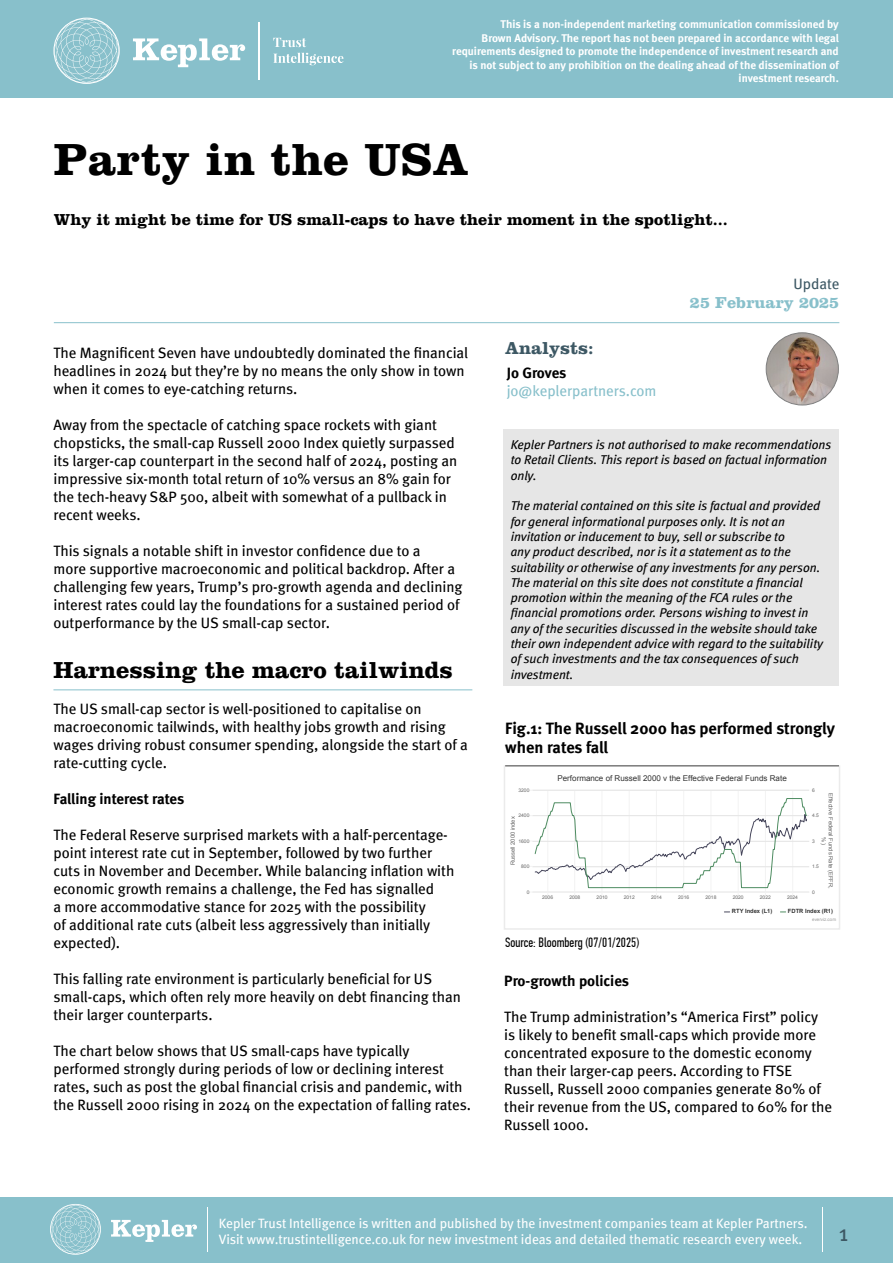
<style>
.page{position:relative;width:893px;height:1263px;background:#fff}
.page>*{position:absolute;margin:0;border:0;box-sizing:border-box;transform-origin:0 0}
.t1{font:700 46.65px "Clarendon LT Std";letter-spacing:.01em;color:#000}
.t2{font:700 24px "Clarendon LT Std";color:#000}
.t3{font:22.5px "Meta";color:#3d5864}
.t4{font:700 18px "Clarendon LT Std";color:#3d5864}
.t5{font:700 16.5px "Clarendon LT Std";color:#000}
.t6{font:700 16.5px/19.8px "Meta";color:#000}
.t7{font:700 16.5px "Clarendon LT Std";color:#88c0cb}
.t8{font:15px/18px "Meta";color:#000}
.t9{font:15px "Meta Bold LF";letter-spacing:-.005em;color:#000}
.t10{font:15px "Meta";letter-spacing:-.005em;color:#88c0cb}
.t11{font:700 15px "Meta";letter-spacing:-.005em;color:#000}
.t12{font:15px "Meta";letter-spacing:-.005em;color:#3d5864}
.t13{font:13.5px/16.2px "Meta";color:#fff}
.t14{font:13.5px "PF Din Text Comp Pro";color:#000}
.t15{font:italic 12.75px/15.3px "Meta Book LF";color:#000}
.t16{font:11.25px/13.5px "Meta Bold LF";color:#fff;text-align:right}
.t17{font:8.1px "Arial";color:#333}
.t18{font:5.85px/6.8px "Arial";color:#666;text-align:center}
.t19{font:700 5.85px "Arial";color:#333}
.t20{font:4.95px "Arial";color:#666}
.t21{font:4.5px "Arial";color:#999}
</style>
<div class="page">
<div style="left:0;top:0;width:893px;height:98px;background:#88c0cb"></div>
<div style="left:0;top:1197px;width:893px;height:66px;background:#88c0cb"></div>
<svg style="left:111px;top:1220px;width:86px;height:22px"></svg>
<svg style="left:50px;top:1204px;width:51px;height:51px"></svg>
<hr style="left:207px;top:1207px;width:1px;height:44px;background:#fff">
<svg style="left:133px;top:38px;width:112px;height:29px"></svg>
<svg style="left:53px;top:18px;width:67px;height:66px"></svg>
<svg style="left:273px;top:38px;width:33px;height:9px"></svg>
<svg style="left:273px;top:53px;width:70px;height:12px"></svg>
<hr style="left:259px;top:22px;width:1px;height:58px;background:#fff">
<hr style="left:822px;top:1207px;width:1px;height:44px;background:#fff">
<hr style="left:53px;top:689px;width:419px;height:1px;background:#88c0cb">
<hr style="left:54px;top:322px;width:785px;height:1px;background:#88c0cb">
<div style="left:503px;top:430px;width:336px;height:256px;background:#e6e6e6"></div>
<img style="left:766px;top:333px;width:72px;height:72px;border-radius:36px">
<div style="left:766px;top:332px;width:73px;height:73px;border:1px solid #808080;border-radius:50%"></div>
<hr style="left:547px;top:790px;width:1px;height:102px;background:#f3f3f3">
<hr style="left:574px;top:790px;width:1px;height:102px;background:#f3f3f3">
<hr style="left:602px;top:790px;width:1px;height:102px;background:#f3f3f3">
<hr style="left:629px;top:790px;width:1px;height:102px;background:#f3f3f3">
<hr style="left:656px;top:790px;width:1px;height:102px;background:#f3f3f3">
<hr style="left:683px;top:790px;width:1px;height:102px;background:#f3f3f3">
<hr style="left:711px;top:790px;width:1px;height:102px;background:#f3f3f3">
<hr style="left:738px;top:790px;width:1px;height:102px;background:#f3f3f3">
<hr style="left:765px;top:790px;width:1px;height:102px;background:#f3f3f3">
<hr style="left:792px;top:790px;width:1px;height:102px;background:#f3f3f3">
<hr style="left:532px;top:866px;width:277px;height:1px;background:#e6e6e6">
<hr style="left:532px;top:841px;width:277px;height:1px;background:#e6e6e6">
<hr style="left:532px;top:815px;width:277px;height:1px;background:#e6e6e6">
<hr style="left:532px;top:790px;width:277px;height:1px;background:#e6e6e6">
<hr style="left:532px;top:892px;width:277px;height:1px;background:#f3f3f3">
<svg style="left:529px;top:798px;width:278px;height:97px"></svg>
<div style="left:504px;top:765px;width:336px;height:165px;border:2px solid #ebebeb"></div>
<hr style="left:505px;top:765px;width:334px;height:1px;background:#808080">
<p class="t16" style="left:452px;top:17px;width:388px">This is a non-independent marketing communication commissioned by<br>Brown Advisory. The report has not been prepared in accordance with legal requirements designed to promote the independence of investment research and is not subject to any prohibition on the dealing ahead of the dissemination of investment research.</p>
<h1 class="t1" style="left:54px;top:131px;width:417px">Party in the USA</h1>
<p class="t5" style="left:54px;top:210px;width:676px">Why it might be time for US small-caps to have their moment in the spotlight...</p>
<p class="t8" style="left:53px;top:344px;width:416px">The Magnificent Seven have undoubtedly dominated the financial headlines in 2024 but they’re by no means the only show in town when it comes to eye-catching returns.</p>
<p class="t8" style="left:53px;top:416px;width:405px">Away from the spectacle of catching space rockets with giant chopsticks, the small-cap Russell 2000 Index quietly surpassed its larger-cap counterpart in the second half of 2024, posting an impressive six-month total return of 10% versus an 8% gain for the tech-heavy S&amp;P 500, albeit with somewhat of a pullback in recent weeks.</p>
<p class="t8" style="left:53px;top:542px;width:411px">This signals a notable shift in investor confidence due to a<br>more supportive macroeconomic and political backdrop. After a challenging few years, Trump’s pro-growth agenda and declining interest rates could lay the foundations for a sustained period of outperformance by the US small-cap sector.</p>
<h2 class="t2" style="left:53px;top:656px;width:401px">Harnessing the macro tailwinds</h2>
<p class="t8" style="left:53px;top:700px;width:416px">The US small-cap sector is well-positioned to capitalise on macroeconomic tailwinds, with healthy jobs growth and rising wages driving robust consumer spending, alongside the start of a rate-cutting cycle.</p>
<p class="t9" style="left:53px;top:790px;width:132px">Falling interest rates</p>
<p class="t8" style="left:53px;top:826px;width:402px">The Federal Reserve surprised markets with a half-percentage&shy;point interest rate cut in September, followed by two further cuts in November and December. While balancing inflation with economic growth remains a challenge, the Fed has signalled<br>a more accommodative stance for 2025 with the possibility<br>of additional rate cuts (albeit less aggressively than initially expected).</p>
<p class="t8" style="left:53px;top:970px;width:409px">This falling rate environment is particularly beneficial for US small-caps, which often rely more heavily on debt financing than their larger counterparts.</p>
<p class="t8" style="left:53px;top:1042px;width:419px">The chart below shows that US small-caps have typically performed strongly during periods of low or declining interest rates, such as post the global financial crisis and pandemic, with the Russell 2000 rising in 2024 on the expectation of falling rates.</p>
<p class="t4" style="left:505px;top:337px;width:90px">Analysts:</p>
<p class="t11" style="left:507px;top:364px;width:61px">Jo Groves</p>
<p class="t10" style="left:507px;top:382px;width:151px">jo@keplerpartners.com</p>
<p class="t12" style="left:793px;top:275px;width:47px">Update</p>
<p class="t7" style="left:690px;top:293px;width:151px">25 February 2025</p>
<p class="t15" style="left:511px;top:437px;width:322px">Kepler Partners is not authorised to make recommendations to Retail Clients. This report is based on factual information only.</p>
<p class="t15" style="left:511px;top:498px;width:314px">The material contained on this site is factual and provided for general informational purposes only. It is not an invitation or inducement to buy, sell or subscribe to<br>any product described, nor is it a statement as to the suitability or otherwise of any investments for any person.<br>The material on this site does not constitute a financial promotion within the meaning of the FCA rules or the financial promotions order. Persons wishing to invest in any of the securities discussed in the website should take their own independent advice with regard to the suitability of such investments and the tax consequences of such investment.</p>
<p class="t6" style="left:505px;top:718px;width:331px">Fig.1: The Russell 2000 has performed strongly when rates fall</p>
<p class="t17" style="left:557px;top:773px;width:231px">Performance of Russell 2000 v the Effective Federal Funds Rate</p>
<p class="t20" style="left:518px;top:787px;width:12px">3200</p>
<p class="t20" style="left:518px;top:812px;width:12px">2400</p>
<p class="t18" style="left:509px;top:865px;width:51px;rotate:-90deg">Russell 2000 index</p>
<p class="t20" style="left:518px;top:838px;width:12px">1600</p>
<p class="t20" style="left:521px;top:863px;width:10px">800</p>
<p class="t20" style="left:812px;top:787px;width:4px">6</p>
<p class="t18" style="left:834px;top:793px;width:97px;rotate:90deg">Effective Federal Funds Rate (EFFR, %)</p>
<p class="t20" style="left:812px;top:812px;width:8px">4.5</p>
<p class="t20" style="left:812px;top:838px;width:4px">3</p>
<p class="t20" style="left:812px;top:863px;width:8px">1.5</p>
<p class="t20" style="left:527px;top:889px;width:4px">0</p>
<p class="t20" style="left:812px;top:889px;width:4px">0</p>
<p class="t20" style="left:542px;top:894px;width:12px">2006</p>
<p class="t20" style="left:569px;top:894px;width:12px">2008</p>
<p class="t20" style="left:597px;top:894px;width:12px">2010</p>
<p class="t20" style="left:624px;top:894px;width:12px">2012</p>
<p class="t20" style="left:651px;top:894px;width:12px">2014</p>
<p class="t20" style="left:678px;top:894px;width:12px">2016</p>
<p class="t20" style="left:705px;top:894px;width:12px">2018</p>
<p class="t20" style="left:733px;top:894px;width:12px">2020</p>
<p class="t20" style="left:760px;top:894px;width:12px">2022</p>
<p class="t20" style="left:787px;top:894px;width:12px">2024</p>
<p class="t19" style="left:732px;top:907px;width:42px">RTY Index (L1)</p>
<p class="t19" style="left:788px;top:907px;width:47px">FDTR Index (R1)</p>
<p class="t21" style="left:812px;top:916px;width:25px">everviz.com</p>
<p class="t14" style="left:505px;top:935px;width:135px">Source: Bloomberg (07/01/2025)</p>
<p class="t9" style="left:504px;top:971px;width:126px">Pro-growth policies</p>
<p class="t8" style="left:504px;top:1007px;width:329px">The Trump administration’s “America First” policy is likely to benefit small-caps which provide more concentrated exposure to the domestic economy than their larger-cap peers. According to FTSE Russell, Russell 2000 companies generate 80% of their revenue from the US, compared to 60% for the Russell 1000.</p>
<p class="t13" style="left:219px;top:1214px;width:590px">Kepler Trust Intelligence is written and published by the investment companies team at Kepler Partners.<br>Visit www.trustintelligence.co.uk for new investment ideas and detailed thematic research every week.</p>
<h3 class="t3" style="left:839px;top:1220px;width:11px">1</h3>
</div>
